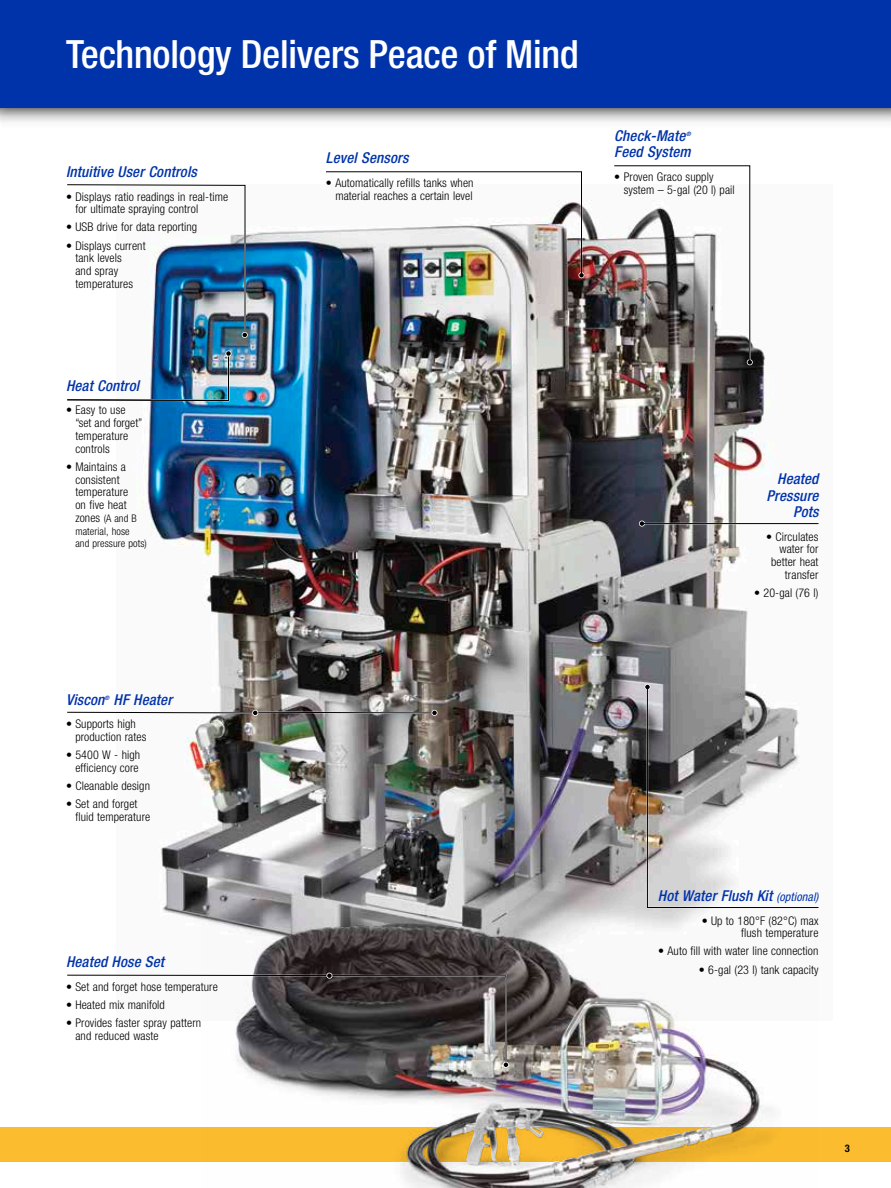
<style>
.page{position:relative;width:891px;height:1188px;background:#fff}
.page>*{position:absolute;margin:0;border:0;box-sizing:border-box;transform-origin:0 0}
.t1{font:500 condensed 39px "Helvetica Neue LT Std";letter-spacing:-.005em;color:#fff}
.t2{font:italic 500 condensed 15px/16.5px "Helvetica Neue LT Std";letter-spacing:.01em;color:#03a;text-align:right}
.t3{font:300 condensed 12px/12.8px "Helvetica Neue LT Std";letter-spacing:.01em;color:#000}
.t4{font:300 condensed 10.5px/12.8px "Helvetica Neue LT Std";letter-spacing:.01em;color:#000}
.t5{font:700 condensed 10.5px "Helvetica Neue LT Std";color:#000}
.t6{font:italic 500 condensed 6px "Helvetica Neue LT Std";color:#03a}
.s1{font-size:12px}
.s2{font-weight:400;font-size:12px}
</style>
<div class="page">
<div style="left:0;top:1127px;width:891px;height:35px;background:#fbbc2f"></div>
<img style="left:141px;top:200px;width:678px;height:720px">
<img style="left:202px;top:899px;width:615px;height:262px">
<img style="left:237px;top:924px;width:449px;height:264px">
<div style="left:0;top:0;width:891px;height:108px;background:#03a"></div>
<svg style="left:639px;top:521px;width:6px;height:6px"></svg>
<hr style="left:641px;top:523px;width:177px;height:1px;background:#000">
<svg style="left:644px;top:684px;width:175px;height:225px"></svg>
<svg style="left:67px;top:973px;width:442px;height:95px"></svg>
<svg style="left:67px;top:710px;width:371px;height:6px"></svg>
<img style="left:67px;top:184px;width:181px;height:154px">
<img style="left:67px;top:351px;width:165px;height:51px">
<img style="left:324px;top:171px;width:261px;height:107px">
<svg style="left:613px;top:165px;width:140px;height:200px"></svg>
<h1 class="t1" style="left:66px;top:31px;width:514px">Technology Delivers Peace of Mind</h1>
<p class="t2" style="left:66px;top:164px;width:132px">Intuitive User Controls</p>
<p class="t3" style="left:75px;top:190px;width:154px;text-indent:-9px">• Displays ratio readings in real-time for ultimate spraying control</p>
<p class="t3" style="left:66px;top:221px;width:133px">• USB drive for data reporting</p>
<p class="t3" style="left:75px;top:239px;width:72px;text-indent:-9px">• Displays current tank levels<br>and spray temperatures</p>
<p class="t2" style="left:66px;top:378px;width:75px">Heat Control</p>
<p class="t3" style="left:75px;top:404px;width:68px;text-indent:-9px">• Easy to use “set and forget” temperature controls</p>
<p class="t3" style="left:75px;top:460px;width:54px;text-indent:-9px">• Maintains a consistent temperature on five heat</p>
<p class="t4" style="left:75px;top:512px;width:73px"><span class="s1">zones</span> (A and B material, hose<br>and pressure pots)</p>
<p class="t2" style="left:66px;top:691px;width:40px">Viscon</p>
<p class="t6" style="left:105px;top:694px;width:6px">®</p>
<p class="t2" style="left:114px;top:691px;width:60px">HF Heater</p>
<p class="t3" style="left:75px;top:717px;width:72px;text-indent:-9px">• Supports high production rates</p>
<p class="t3" style="left:66px;top:748px;width:76px;text-align:right">• 5400 W - high efficiency core</p>
<p class="t3" style="left:66px;top:779px;width:86px">• Cleanable design</p>
<p class="t3" style="left:75px;top:797px;width:76px;text-indent:-9px">• Set and forget fluid temperature</p>
<p class="t2" style="left:66px;top:954px;width:100px">Heated Hose Set</p>
<p class="t3" style="left:66px;top:980px;width:153px">• Set and forget hose temperature</p>
<p class="t3" style="left:66px;top:998px;width:100px">• Heated mix manifold</p>
<p class="t3" style="left:75px;top:1017px;width:127px;text-indent:-9px">• Provides faster spray pattern and reduced waste</p>
<p class="t2" style="left:326px;top:150px;width:84px">Level Sensors</p>
<p class="t3" style="left:326px;top:176px;width:149px;text-align:right">• Automatically refills tanks when material reaches a certain level</p>
<p class="t2" style="left:614px;top:127px;width:73px">Check-Mate</p>
<p class="t6" style="left:686px;top:130px;width:6px">®</p>
<p class="t2" style="left:614px;top:144px;width:78px">Feed System</p>
<p class="t3" style="left:624px;top:170px;width:113px;text-indent:-9px">• Proven Graco supply system – 5-gal (20 l) pail</p>
<p class="t2" style="left:767px;top:471px;width:53px">Heated<br>Pressure<br>Pots</p>
<p class="t3" style="left:766px;top:530px;width:54px;text-align:right">• Circulates water for better heat transfer</p>
<p class="t3" style="left:754px;top:586px;width:66px">• 20-gal (76 l)</p>
<p class="t2" style="left:658px;top:888px;width:162px">Hot Water Flush Kit <span class="s2">(optional)</span></p>
<p class="t3" style="left:702px;top:914px;width:118px;text-align:right">• Up to 180°F (82°C) max flush temperature</p>
<p class="t3" style="left:658px;top:945px;width:162px">• Auto fill with water line connection</p>
<p class="t3" style="left:699px;top:963px;width:121px">• 6-gal (23 l) tank capacity</p>
<p class="t5" style="left:845px;top:1142px;width:7px">3</p>
</div>
